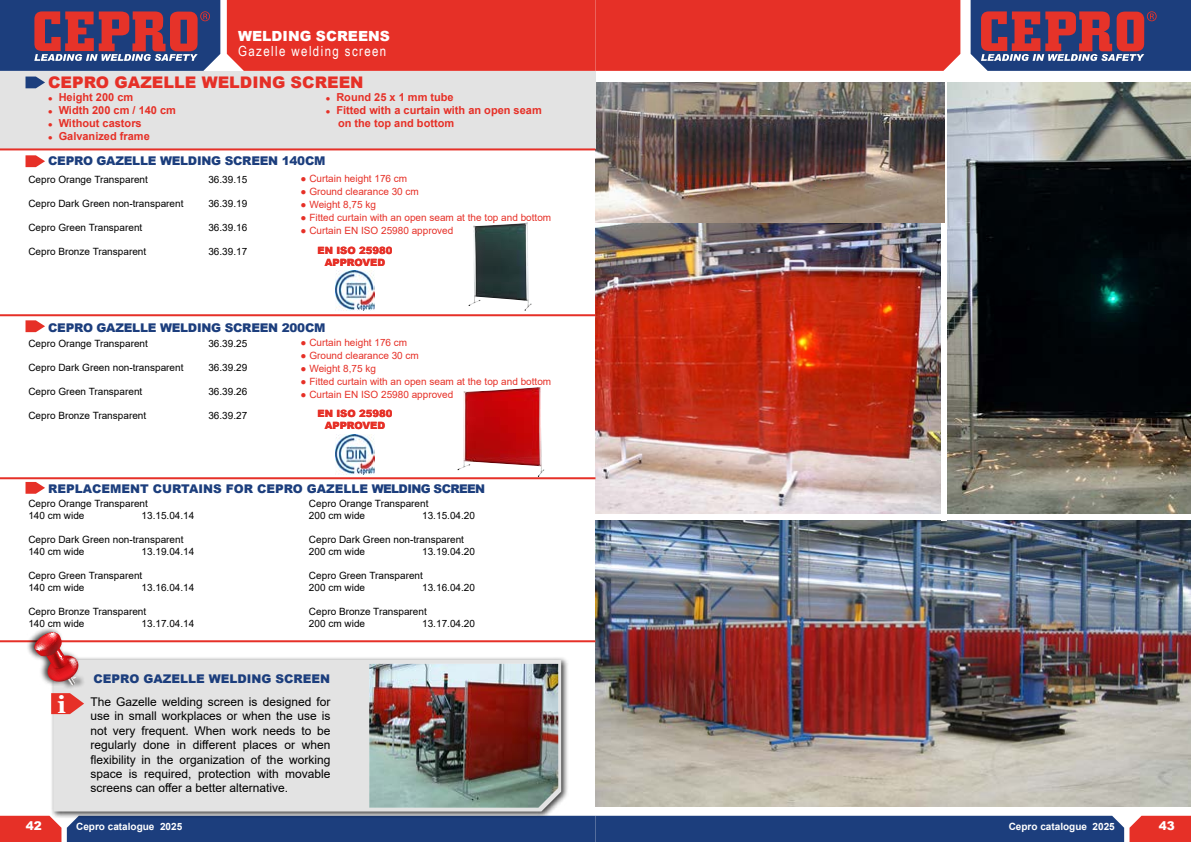
<style>
.page{position:relative;width:1191px;height:842px;background:#fff}
.page>*{position:absolute;margin:0;border:0;box-sizing:border-box;transform-origin:0 0}
.t1{font:700 24px "Georgia";color:#fff}
.t2{font:900 16px "Arial";color:#e63027}
.t3{font:14px "Arial Narrow";letter-spacing:.1em;color:#fff}
.t4{font:900 14px "Arial";color:#fff}
.t5{font:12px/14.4px "Arial";color:#000;text-align:justify}
.t6{font:900 12px "Arial";color:#1c3e7d}
.t7{font:900 12px "Arial";letter-spacing:-.02em;color:#1c3e7d}
.t8{font:900 12px "Arial";color:#fff}
.t9{font:700 11px/13px "Arial";color:#e63027}
.t10{font:10px/12px "Arial";color:#000}
.t11{font:10px "Arial";color:#e63027}
.t12{font:700 10px "Arial";color:#fff}
.t13{font:900 10px/12px "Arial";color:#e63027;text-align:center}
</style>
<div class="page">
<div style="left:227px;top:0;width:733px;height:71px;background:#e63027"></div>
<div style="left:0;top:816px;width:61px;height:26px;background:#e63027"></div>
<div style="left:67px;top:816px;width:1124px;height:26px;background:#1c3e7d"></div>
<svg style="left:970px;top:0;width:221px;height:71px;background:#5f456c"></svg>
<svg style="left:0;top:0;width:220px;height:71px;background:#5e446c"></svg>
<img style="left:468px;top:222px;width:64px;height:89px">
<img style="left:457px;top:387px;width:87px;height:90px">
<img style="left:335px;top:270px;width:40px;height:40px">
<img style="left:335px;top:434px;width:40px;height:40px">
<img style="left:947px;top:82px;width:244px;height:432px">
<img style="left:595px;top:82px;width:346px;height:432px">
<img style="left:595px;top:520px;width:596px;height:286px">
<svg style="left:941px;top:82px;width:4px;height:141px"></svg>
<hr style="left:0;top:640px;width:595px;height:2px;background:#e63027">
<svg style="left:26px;top:155px;width:19px;height:12px"></svg>
<svg style="left:26px;top:320px;width:19px;height:12px"></svg>
<div style="left:0;top:71px;width:595px;height:77px;background:#e3e3e3"></div>
<svg style="left:26px;top:77px;width:19px;height:11px"></svg>
<hr style="left:0;top:148px;width:595px;height:2px;background:#e63027">
<hr style="left:0;top:477px;width:595px;height:2px;background:#e63027">
<hr style="left:0;top:314px;width:595px;height:2px;background:#e63027">
<div style="left:50px;top:657px;width:518px;height:162px;background:#000;opacity:.75"></div>
<div style="left:53px;top:660px;width:508px;height:151px;background:#e3e3e3"></div>
<svg style="left:51px;top:693px;width:33px;height:21px"></svg>
<img style="left:369px;top:664px;width:189px;height:144px">
<div style="left:67px;top:675px;width:19px;height:14px;background:#000;opacity:.75"></div>
<div style="left:61px;top:667px;width:25px;height:13px;background:#e3e3e3"></div>
<div style="left:66px;top:672px;width:18px;height:8px;background:#000;opacity:.75"></div>
<div style="left:27px;top:626px;width:54px;height:64px;background:#000;opacity:.75"></div>
<svg style="left:34px;top:632px;width:44px;height:54px"></svg>
<svg style="left:26px;top:482px;width:19px;height:12px"></svg>
<h3 class="t4" style="left:238px;top:26px;width:153px">WELDING SCREENS</h3>
<h3 class="t3" style="left:238px;top:40px;width:150px">Gazelle welding screen</h3>
<h2 class="t2" style="left:48px;top:71px;width:317px">CEPRO GAZELLE WELDING SCREEN</h2>
<p class="t9" style="left:48px;top:90px;width:87px">● Height 200 cm</p>
<p class="t9" style="left:48px;top:103px;width:129px">● Width 200 cm / 140 cm</p>
<p class="t9" style="left:48px;top:116px;width:95px">● Without castors</p>
<p class="t9" style="left:48px;top:129px;width:103px">● Galvanized frame</p>
<p class="t9" style="left:326px;top:90px;width:129px">● Round 25 x 1 mm tube</p>
<p class="t9" style="left:338px;top:103px;width:205px;text-indent:-12px">● Fitted with a curtain with an open seam on the top and bottom</p>
<p class="t7" style="left:48px;top:151px;width:279px">CEPRO GAZELLE WELDING SCREEN 140CM</p>
<p class="t10" style="left:28px;top:173px;width:121px">Cepro Orange Transparent</p>
<p class="t10" style="left:208px;top:173px;width:40px">36.39.15</p>
<p class="t10" style="left:28px;top:197px;width:157px">Cepro Dark Green non-transparent</p>
<p class="t10" style="left:208px;top:197px;width:40px">36.39.19</p>
<p class="t10" style="left:28px;top:221px;width:115px">Cepro Green Transparent</p>
<p class="t10" style="left:208px;top:221px;width:40px">36.39.16</p>
<p class="t10" style="left:28px;top:245px;width:119px">Cepro Bronze Transparent</p>
<p class="t10" style="left:208px;top:245px;width:40px">36.39.17</p>
<p class="t11" style="left:300px;top:171px;width:108px">● Curtain height 176 cm</p>
<p class="t11" style="left:300px;top:184px;width:120px">● Ground clearance 30 cm</p>
<p class="t11" style="left:300px;top:197px;width:77px">● Weight 8,75 kg</p>
<p class="t11" style="left:300px;top:210px;width:252px">● Fitted curtain with an open seam at the top and bottom</p>
<p class="t11" style="left:300px;top:223px;width:154px">● Curtain EN ISO 25980 approved</p>
<p class="t13" style="left:317px;top:244px;width:76px">EN ISO 25980<br>APPROVED</p>
<p class="t7" style="left:48px;top:319px;width:279px">CEPRO GAZELLE WELDING SCREEN 200CM</p>
<p class="t10" style="left:28px;top:338px;width:121px">Cepro Orange Transparent</p>
<p class="t10" style="left:208px;top:338px;width:40px">36.39.25</p>
<p class="t10" style="left:28px;top:362px;width:157px">Cepro Dark Green non-transparent</p>
<p class="t10" style="left:208px;top:362px;width:40px">36.39.29</p>
<p class="t10" style="left:28px;top:386px;width:115px">Cepro Green Transparent</p>
<p class="t10" style="left:208px;top:386px;width:40px">36.39.26</p>
<p class="t10" style="left:28px;top:410px;width:119px">Cepro Bronze Transparent</p>
<p class="t10" style="left:208px;top:410px;width:40px">36.39.27</p>
<p class="t11" style="left:300px;top:336px;width:108px">● Curtain height 176 cm</p>
<p class="t11" style="left:300px;top:349px;width:120px">● Ground clearance 30 cm</p>
<p class="t11" style="left:300px;top:362px;width:77px">● Weight 8,75 kg</p>
<p class="t11" style="left:300px;top:375px;width:252px">● Fitted curtain with an open seam at the top and bottom</p>
<p class="t11" style="left:300px;top:388px;width:154px">● Curtain EN ISO 25980 approved</p>
<p class="t13" style="left:317px;top:408px;width:76px">EN ISO 25980<br>APPROVED</p>
<p class="t6" style="left:48px;top:480px;width:438px">REPLACEMENT CURTAINS FOR CEPRO GAZELLE WELDING SCREEN</p>
<p class="t10" style="left:28px;top:497px;width:121px">Cepro Orange Transparent<br>140 cm wide</p>
<p class="t10" style="left:309px;top:497px;width:121px">Cepro Orange Transparent<br>200 cm wide</p>
<p class="t10" style="left:142px;top:509px;width:54px">13.15.04.14</p>
<p class="t10" style="left:28px;top:533px;width:157px">Cepro Dark Green non-transparent<br>140 cm wide</p>
<p class="t10" style="left:422px;top:509px;width:54px">13.15.04.20</p>
<p class="t10" style="left:309px;top:533px;width:157px">Cepro Dark Green non-transparent<br>200 cm wide</p>
<p class="t10" style="left:142px;top:545px;width:54px">13.19.04.14</p>
<p class="t10" style="left:422px;top:545px;width:54px">13.19.04.20</p>
<p class="t10" style="left:28px;top:569px;width:115px">Cepro Green Transparent<br>140 cm wide</p>
<p class="t10" style="left:142px;top:581px;width:54px">13.16.04.14</p>
<p class="t10" style="left:28px;top:605px;width:119px">Cepro Bronze Transparent<br>140 cm wide</p>
<p class="t10" style="left:142px;top:617px;width:54px">13.17.04.14</p>
<p class="t10" style="left:309px;top:569px;width:115px">Cepro Green Transparent<br>200 cm wide</p>
<p class="t10" style="left:422px;top:581px;width:54px">13.16.04.20</p>
<p class="t10" style="left:309px;top:605px;width:119px">Cepro Bronze Transparent<br>200 cm wide</p>
<p class="t10" style="left:422px;top:617px;width:54px">13.17.04.20</p>
<h1 class="t1" style="left:57px;top:689px;width:10px">i</h1>
<p class="t6" style="left:94px;top:670px;width:238px">CEPRO GAZELLE WELDING SCREEN</p>
<p class="t5" style="left:90px;top:694px;width:242px">The Gazelle welding screen is designed for use in small workplaces or when the use is not very frequent. When work needs to be regularly done in different places or when flexibility in the organization of the working space is required, protection with movable screens can offer a better alternative.</p>
<p class="t8" style="left:26px;top:817px;width:18px">42</p>
<p class="t8" style="left:1158px;top:817px;width:18px">43</p>
<p class="t12" style="left:76px;top:819px;width:108px">Cepro catalogue 2025</p>
<p class="t12" style="left:1008px;top:819px;width:108px">Cepro catalogue 2025</p>
</div>
